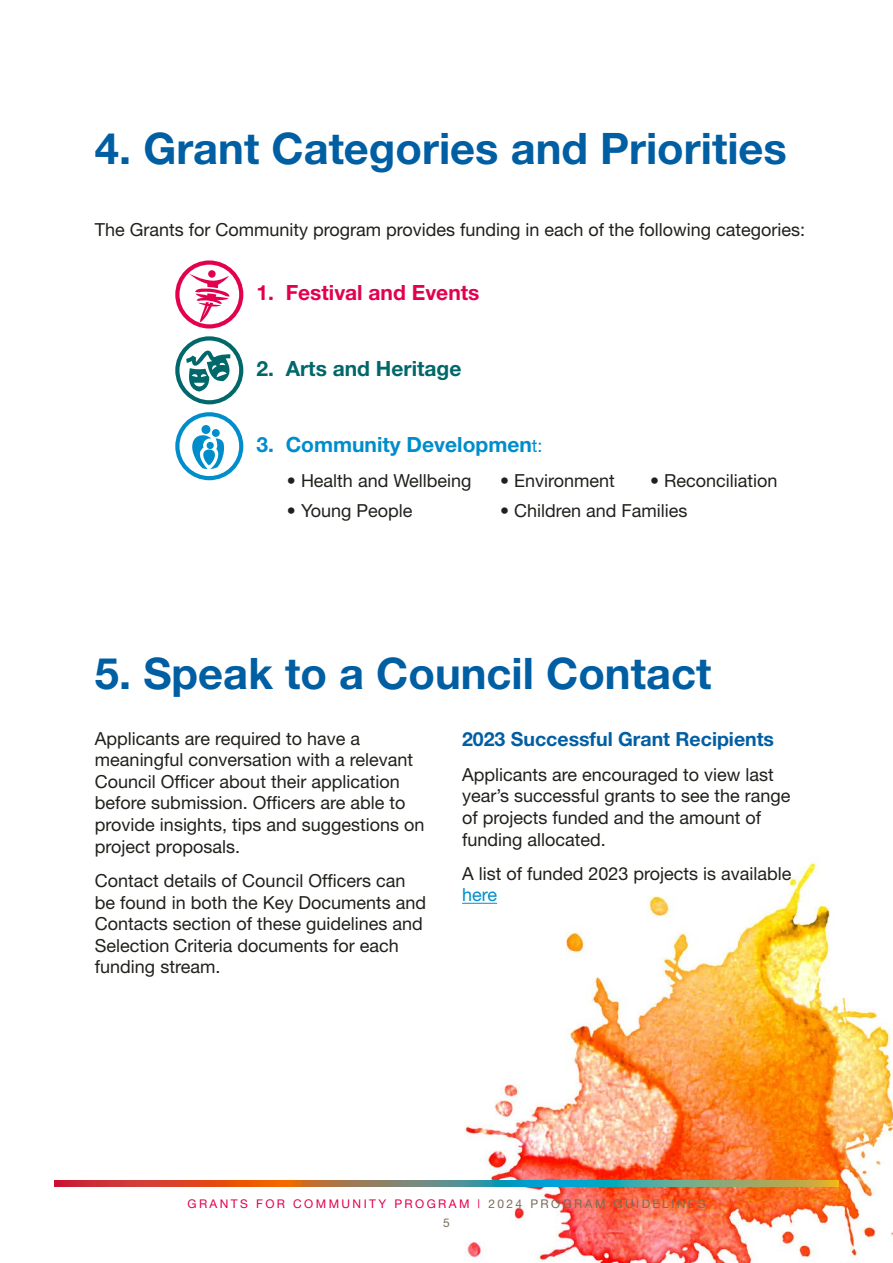
<style>
.page{position:relative;width:893px;height:1263px;background:#fff}
.page>*{position:absolute;margin:0;border:0;box-sizing:border-box;transform-origin:0 0}
.t1{font:700 43.5px "Helvetica Neue";color:#005ea3}
.t2{font:700 21px "Helvetica Neue";color:#008dcb}
.t3{font:700 21px "Helvetica Neue";color:#e2004f}
.t4{font:700 21px "Helvetica Neue";color:#00676a}
.t5{font:700 19.5px "Helvetica Neue";color:#005ea3}
.t6{font:18px/21.6px "Helvetica Neue";color:#21201c}
.t7{font:18px "Helvetica Neue";color:#008dcb}
.t8{font:12px/18.6px "Helvetica Neue";letter-spacing:.2em;color:#e2004f;text-align:center}
.s1{font-weight:400;font-size:18px}
.s2{color:#796d58}
</style>
<div class="page">
<img style="left:436px;top:862px;width:457px;height:401px">
<hr style="left:462px;top:903px;width:35px;height:1px;background:#008dcb">
<svg style="left:54px;top:1180px;width:785px;height:6px;background:#8c7f65"></svg>
<svg style="left:175px;top:260px;width:68px;height:68px"></svg>
<svg style="left:175px;top:412px;width:68px;height:68px"></svg>
<svg style="left:175px;top:336px;width:68px;height:68px"></svg>
<h1 class="t1" style="left:95px;top:121px;width:693px">4. Grant Categories and Priorities</h1>
<p class="t6" style="left:95px;top:219px;width:712px">The Grants for Community program provides funding in each of the following categories:</p>
<p class="t3" style="left:257px;top:279px;width:224px">1. Festival and Events</p>
<p class="t4" style="left:257px;top:356px;width:206px">2. Arts and Heritage</p>
<p class="t2" style="left:257px;top:432px;width:287px">3. Community Developmen<span class="s1">t:</span></p>
<p class="t6" style="left:287px;top:469px;width:186px">• Health and Wellbeing</p>
<p class="t6" style="left:500px;top:469px;width:116px">• Environment</p>
<p class="t6" style="left:650px;top:469px;width:129px">• Reconciliation</p>
<p class="t6" style="left:287px;top:499px;width:127px">• Young People</p>
<p class="t6" style="left:500px;top:499px;width:189px">• Children and Families</p>
<h1 class="t1" style="left:95px;top:646px;width:618px">5. Speak to a Council Contact</h1>
<p class="t6" style="left:95px;top:727px;width:331px">Applicants are required to have a meaningful conversation with a relevant Council Officer about their application before submission. Officers are able to provide insights, tips and suggestions on project proposals.</p>
<p class="t6" style="left:95px;top:869px;width:333px">Contact details of Council Officers can be found in both the Key Documents and Contacts section of these guidelines and Selection Criteria documents for each funding stream.</p>
<p class="t5" style="left:462px;top:727px;width:314px">2023 Successful Grant Recipients</p>
<p class="t6" style="left:462px;top:763px;width:330px">Applicants are encouraged to view last year’s successful grants to see the range of projects funded and the amount of funding allocated.</p>
<p class="t6" style="left:462px;top:862px;width:331px">A list of funded 2023 projects is available</p>
<p class="t7" style="left:462px;top:884px;width:37px">here</p>
<p class="t8" style="left:188px;top:1194px;width:519px">GRANTS FOR COMMUNITY PROGRAM | <span class="s2">2024 PROGRAM GUIDELINES<br>5</span></p>
</div>
